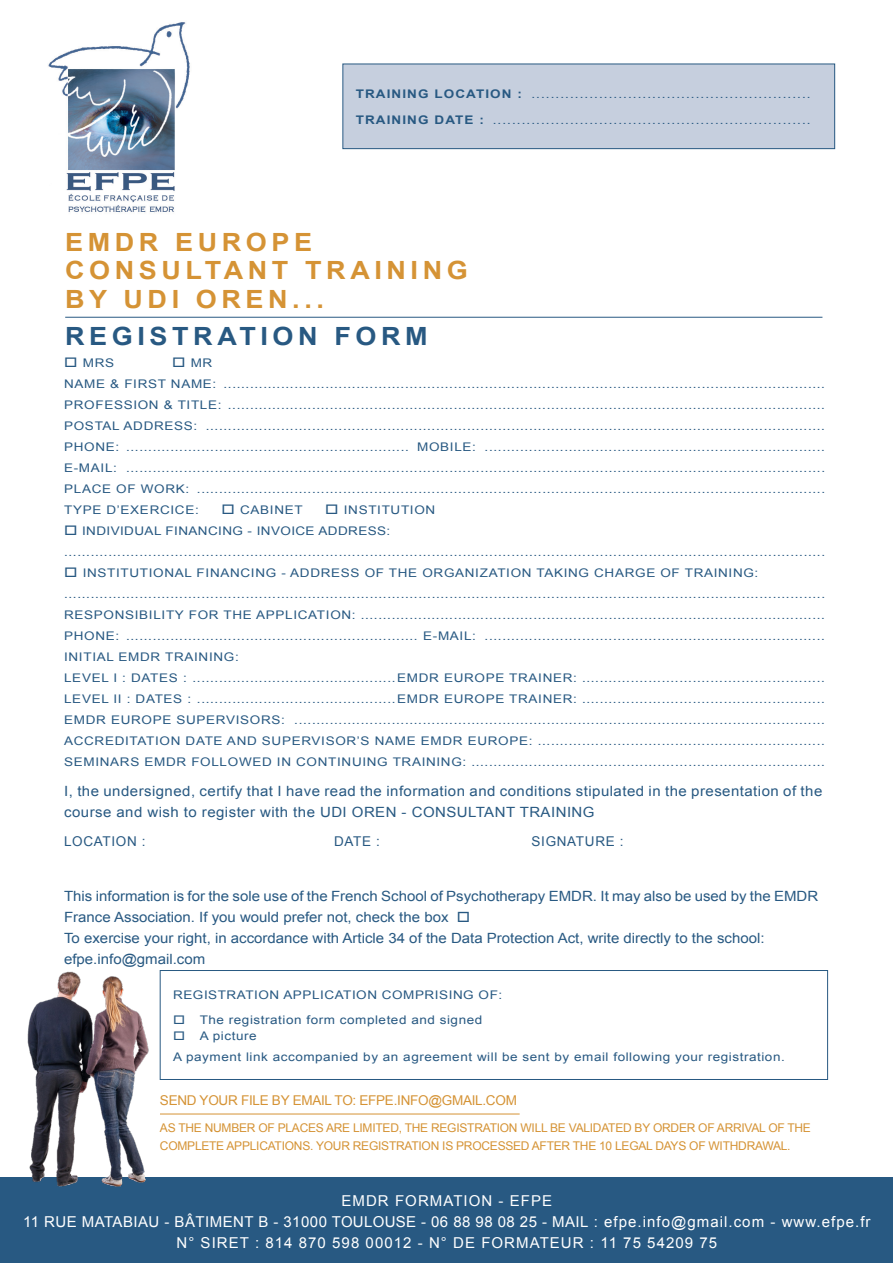
<style>
.page{position:relative;width:893px;height:1263px;background:#fff}
.page>*{position:absolute;margin:0;border:0;box-sizing:border-box;transform-origin:0 0}
.Style_de_paragraphe_1{font:700 25.05px "Arial";letter-spacing:.17em;color:#d59335;scale:1.08 1}
.Style_de_paragraphe_1-2{font:700 25.05px "Arial";letter-spacing:.17em;color:#285982;scale:1.08 1}
.texteblanc{font:15px "Arial";letter-spacing:.03em;color:#fff}
.texteblanc-2{font:15px "Arial";letter-spacing:.07em;color:#fff}
.textebleu{font:14.1px/21px "Arial";color:#285982;scale:1.06 1}
.textebleu-2{font:14.1px/21px "Arial";letter-spacing:.03em;color:#285982;scale:1.06 1}
.textebleu-3{font:13.5px "Arial";letter-spacing:-.02em;color:#d59335}
.textebleu-4{font:13.5px "Arial";letter-spacing:.05em;color:#285982}
.textebleu-5{font:12px/18px "Arial";letter-spacing:-.02em;color:#d59335}
.textebleu-6{font:11.85px "Arial";letter-spacing:.05em;color:#285982;scale:1.14 1}
.Style_de_paragraphe_1-3{font:11.85px "Arial";letter-spacing:.04em;color:#285982;scale:1.14 1}
.textebleu-7{font:11.85px "Arial";letter-spacing:.03em;color:#285982;scale:1.14 1}
.s1{font-weight:700}
</style>
<div class="page">
<img style="left:48px;top:22px;width:142px;height:191px">
<div style="left:0;top:1177px;width:893px;height:86px;background:#285982"></div>
<hr style="left:65px;top:317px;width:757px;height:1px;background:#285982">
<div style="left:160px;top:970px;width:668px;height:110px;border:1px solid #285982"></div>
<img style="left:12px;top:970px;width:157px;height:227px">
<div style="left:343px;top:64px;width:492px;height:85px;background:#c6cfde"></div>
<div style="left:343px;top:64px;width:492px;height:85px;border:1px solid #285982"></div>
<hr style="left:160px;top:1114px;width:360px;height:1px;background:#d59335">
<p class="Style_de_paragraphe_1-3" style="left:356px;top:87px;width:400px"><span class="s1">TRAINING LOCATION :</span> ..........................................................</p>
<p class="Style_de_paragraphe_1-3" style="left:356px;top:112px;width:400px"><span class="s1">TRAINING DATE :</span> ..................................................................</p>
<p class="Style_de_paragraphe_1" style="left:65px;top:225px;width:230px">EMDR EUROPE</p>
<p class="Style_de_paragraphe_1" style="left:65px;top:254px;width:374px">CONSULTANT TRAINING</p>
<p class="Style_de_paragraphe_1" style="left:65px;top:282px;width:241px">BY UDI OREN...</p>
<p class="Style_de_paragraphe_1-2" style="left:65px;top:319px;width:337px">REGISTRATION FORM</p>
<p class="textebleu-6" style="left:64px;top:355px;width:45px">□ MRS</p>
<p class="textebleu-6" style="left:172px;top:355px;width:37px">□ MR</p>
<p class="textebleu-6" style="left:64px;top:376px;width:669px">NAME &amp; FIRST NAME: ........................................................................................................................................</p>
<p class="textebleu-6" style="left:64px;top:397px;width:669px">PROFESSION &amp; TITLE: .......................................................................................................................................</p>
<p class="textebleu-6" style="left:64px;top:418px;width:669px">POSTAL ADDRESS: ............................................................................................................................................</p>
<p class="textebleu-6" style="left:64px;top:439px;width:669px">PHONE: ................................................................ MOBILE: .............................................................................</p>
<p class="textebleu-6" style="left:64px;top:460px;width:669px">E-MAIL: ..............................................................................................................................................................</p>
<p class="textebleu-6" style="left:64px;top:481px;width:669px">PLACE OF WORK: ..............................................................................................................................................</p>
<p class="textebleu-6" style="left:64px;top:502px;width:120px">TYPE D’EXERCICE:</p>
<p class="textebleu-6" style="left:222px;top:502px;width:73px">□ CABINET</p>
<p class="textebleu-6" style="left:325px;top:502px;width:98px">□ INSTITUTION</p>
<p class="textebleu-7" style="left:64px;top:523px;width:288px">□ INDIVIDUAL FINANCING - INVOICE ADDRESS:</p>
<p class="textebleu-6" style="left:64px;top:544px;width:669px">............................................................................................................................................................................</p>
<p class="textebleu-6" style="left:64px;top:565px;width:610px">□ INSTITUTIONAL FINANCING - ADDRESS OF THE ORGANIZATION TAKING CHARGE OF TRAINING:</p>
<p class="textebleu-6" style="left:64px;top:586px;width:669px">............................................................................................................................................................................</p>
<p class="textebleu-6" style="left:64px;top:607px;width:669px">RESPONSIBILITY FOR THE APPLICATION: .........................................................................................................</p>
<p class="textebleu-6" style="left:64px;top:628px;width:669px">PHONE: .................................................................. E-MAIL: .............................................................................</p>
<p class="textebleu-6" style="left:64px;top:649px;width:155px">INITIAL EMDR TRAINING:</p>
<p class="textebleu-6" style="left:64px;top:670px;width:669px">LEVEL I : DATES : ..............................................EMDR EUROPE TRAINER: .......................................................</p>
<p class="textebleu-6" style="left:64px;top:691px;width:669px">LEVEL II : DATES : .............................................EMDR EUROPE TRAINER: .......................................................</p>
<p class="textebleu-6" style="left:64px;top:712px;width:669px">EMDR EUROPE SUPERVISORS: ........................................................................................................................</p>
<p class="textebleu-6" style="left:64px;top:733px;width:669px">ACCREDITATION DATE AND SUPERVISOR’S NAME EMDR EUROPE: .................................................................</p>
<p class="textebleu-6" style="left:64px;top:754px;width:669px">SEMINARS EMDR FOLLOWED IN CONTINUING TRAINING: ................................................................................</p>
<p class="textebleu-2" style="left:64px;top:780px;width:717px">I, the undersigned, certify that I have read the information and conditions stipulated in the presentation of the course and wish to register with the UDI OREN - CONSULTANT TRAINING</p>
<p class="textebleu-4" style="left:64px;top:832px;width:83px">LOCATION :</p>
<p class="textebleu-4" style="left:334px;top:832px;width:47px">DATE :</p>
<p class="textebleu-4" style="left:532px;top:832px;width:94px">SIGNATURE :</p>
<p class="textebleu" style="left:64px;top:885px;width:713px">This information is for the sole use of the French School of Psychotherapy EMDR. It may also be used by the EMDR<br>France Association. If you would prefer not, check the box □</p>
<p class="textebleu" style="left:64px;top:927px;width:662px">To exercise your right, in accordance with Article 34 of the Data Protection Act, write directly to the school:</p>
<p class="textebleu" style="left:64px;top:948px;width:135px">efpe.info@gmail.com</p>
<p class="Style_de_paragraphe_1-3" style="left:173px;top:987px;width:290px">REGISTRATION APPLICATION COMPRISING OF:</p>
<p class="Style_de_paragraphe_1-3" style="left:173px;top:1012px;width:273px">□ The registration form completed and signed</p>
<p class="Style_de_paragraphe_1-3" style="left:173px;top:1028px;width:75px">□ A picture</p>
<p class="Style_de_paragraphe_1-3" style="left:173px;top:1049px;width:538px">A payment link accompanied by an agreement will be sent by email following your registration.</p>
<p class="textebleu-3" style="left:160px;top:1092px;width:358px">SEND YOUR FILE BY EMAIL TO: EFPE.INFO@GMAIL.COM</p>
<p class="textebleu-5" style="left:160px;top:1119px;width:652px">AS THE NUMBER OF PLACES ARE LIMITED, THE REGISTRATION WILL BE VALIDATED BY ORDER OF ARRIVAL OF THE<br>COMPLETE APPLICATIONS. YOUR REGISTRATION IS PROCESSED AFTER THE 10 LEGAL DAYS OF WITHDRAWAL.</p>
<p class="texteblanc-2" style="left:341px;top:1191px;width:212px">EMDR FORMATION - EFPE</p>
<p class="texteblanc" style="left:23px;top:1212px;width:849px">11 RUE MATABIAU - BÂTIMENT B - 31000 TOULOUSE - 06 88 98 08 25 - MAIL : efpe.info@gmail.com - www.efpe.fr</p>
<p class="texteblanc-2" style="left:176px;top:1233px;width:542px">N° SIRET : 814 870 598 00012 - N° DE FORMATEUR : 11 75 54209 75</p>
</div>
